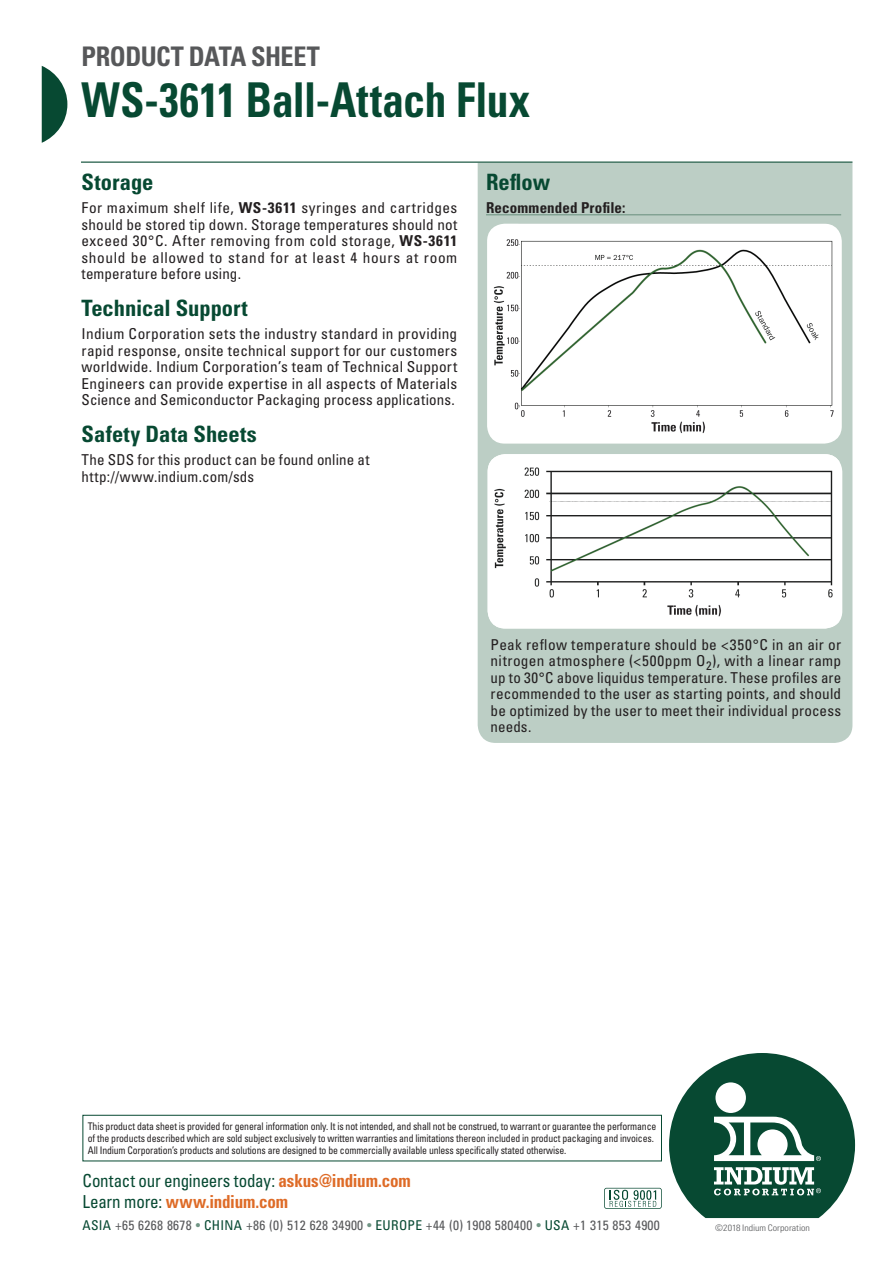
<style>
.page{position:relative;width:893px;height:1263px;background:#fff}
.page>*{position:absolute;margin:0;border:0;box-sizing:border-box;transform-origin:0 0}
.t1{font:700 condensed 48px "Univers LT Std";color:#074932;scale:.9 1}
.t2{font:700 condensed 27px "Univers LT Std";letter-spacing:-.02em;color:#57585a}
.Subhead{font:700 condensed 22.5px "Univers LT Std";color:#074932}
.Subhead_Indented{font:700 condensed 22.5px "Univers LT Std";color:#074932}
.t3{font:condensed 17.85px "Univers LT Std";letter-spacing:-.015em;color:#074932;scale:.95 1}
.t4{font:700 condensed 17.85px "Univers LT Std";letter-spacing:-.01em;color:#de6b27;scale:.95 1}
.Body_Text{font:condensed 15px/16.5px "Univers LT Std";letter-spacing:.01em;color:#231f20;text-align:justify}
.Subhead_2_with_Rule{font:700 condensed 15px "Univers LT Std";letter-spacing:.01em;color:#231f20}
.t5{font:condensed 13.5px "Univers LT Std";letter-spacing:.02em;color:#57585a}
.t6{font:condensed 10.5px/12px "Univers LT Std";letter-spacing:-.015em;color:#231f20;scale:.93 1}
.t7{font:300 condensed 9px "Univers LT Std";color:#57585a;scale:1.1 1}
.s1{font-weight:700}
.s2{font-weight:700;color:#de6b27}
.s3{font-weight:400;color:#074932}
.s4{color:#074932}
.s5{color:#719585}
</style>
<div class="page">
<svg style="left:42px;top:66px;width:25px;height:77px"></svg>
<svg style="left:604px;top:1188px;width:58px;height:21px"></svg>
<svg style="left:669px;top:1053px;width:186px;height:165px"></svg>
<div style="left:715px;top:1082px;width:31px;height:31px;background:#fff;border-radius:50%"></div>
<div style="left:82px;top:1115px;width:580px;height:46px;border:1px solid #074932"></div>
<div style="left:478px;top:163px;width:374px;height:580px;background:#bccec5"></div>
<hr style="left:486px;top:214px;width:355px;height:1px;background:#719585">
<img style="left:487px;top:224px;width:355px;height:220px">
<img style="left:488px;top:454px;width:351px;height:174px">
<hr style="left:81px;top:162px;width:771px;height:1px;background:#074932">
<p class="t2" style="left:82px;top:40px;width:240px">PRODUCT DATA SHEET</p>
<p class="t1" style="left:82px;top:71px;width:500px">WS-3611 Ball-Attach Flux</p>
<p class="Subhead" style="left:82px;top:168px;width:73px">Storage</p>
<p class="Body_Text" style="left:82px;top:199px;width:377px">For maximum shelf life, <span class="s1">WS-3611</span> syringes and cartridges should be stored tip down. Storage temperatures should not exceed 30°C. After removing from cold storage, <span class="s1">WS-3611 </span>should be allowed to stand for at least 4 hours at room temperature before using.</p>
<p class="Subhead" style="left:82px;top:294px;width:168px">Technical Support</p>
<p class="Body_Text" style="left:82px;top:325px;width:377px">Indium Corporation sets the industry standard in providing rapid response, onsite technical support for our customers worldwide. Indium Corporation’s team of Technical Support Engineers can provide expertise in all aspects of Materials Science and Semiconductor Packaging process applications.</p>
<p class="Subhead" style="left:82px;top:420px;width:177px">Safety Data Sheets</p>
<p class="Body_Text" style="left:82px;top:451px;width:290px">The SDS for this product can be found online at</p>
<p class="Body_Text" style="left:82px;top:468px;width:174px">http://www.indium.com/sds</p>
<p class="Subhead_Indented" style="left:486px;top:168px;width:66px">Reflow</p>
<p class="Subhead_2_with_Rule" style="left:486px;top:198px;width:141px">Recommended Profile:</p>
<p class="Body_Text" style="left:491px;top:636px;width:352px">Peak reflow temperature should be &lt;350°C in an air or nitrogen atmosphere (&lt;500ppm O<sub>2</sub>), with a linear ramp up to 30°C above liquidus temperature. These profiles are recommended to the user as starting points, and should be optimized by the user to meet their individual process needs.</p>
<p class="t6" style="left:88px;top:1120px;width:613px">This product data sheet is provided for general information only. It is not intended, and shall not be construed, to warrant or guarantee the performance of the products described which are sold subject exclusively to written warranties and limitations thereon included in product packaging and invoices.<br>All Indium Corporation’s products and solutions are designed to be commercially available unless specifically stated otherwise.</p>
<p class="t3" style="left:83px;top:1169px;width:347px">Contact our engineers today: <span class="s2">askus@indium.com</span></p>
<p class="t4" style="left:83px;top:1191px;width:218px"><span class="s3">Learn more:</span> www.indium.com</p>
<p class="t5" style="left:83px;top:1216px;width:579px"><span class="s4">ASIA</span> +65 6268 8678 <span class="s5">•</span> <span class="s4">CHINA</span> +86 (0) 512 628 34900 <span class="s5">•</span> <span class="s4">EUROPE</span> +44 (0) 1908 580400 <span class="s5">•</span> <span class="s4">USA</span> +1 315 853 4900</p>
<p class="t7" style="left:715px;top:1222px;width:88px">©2018 Indium Corporation</p>
</div>
